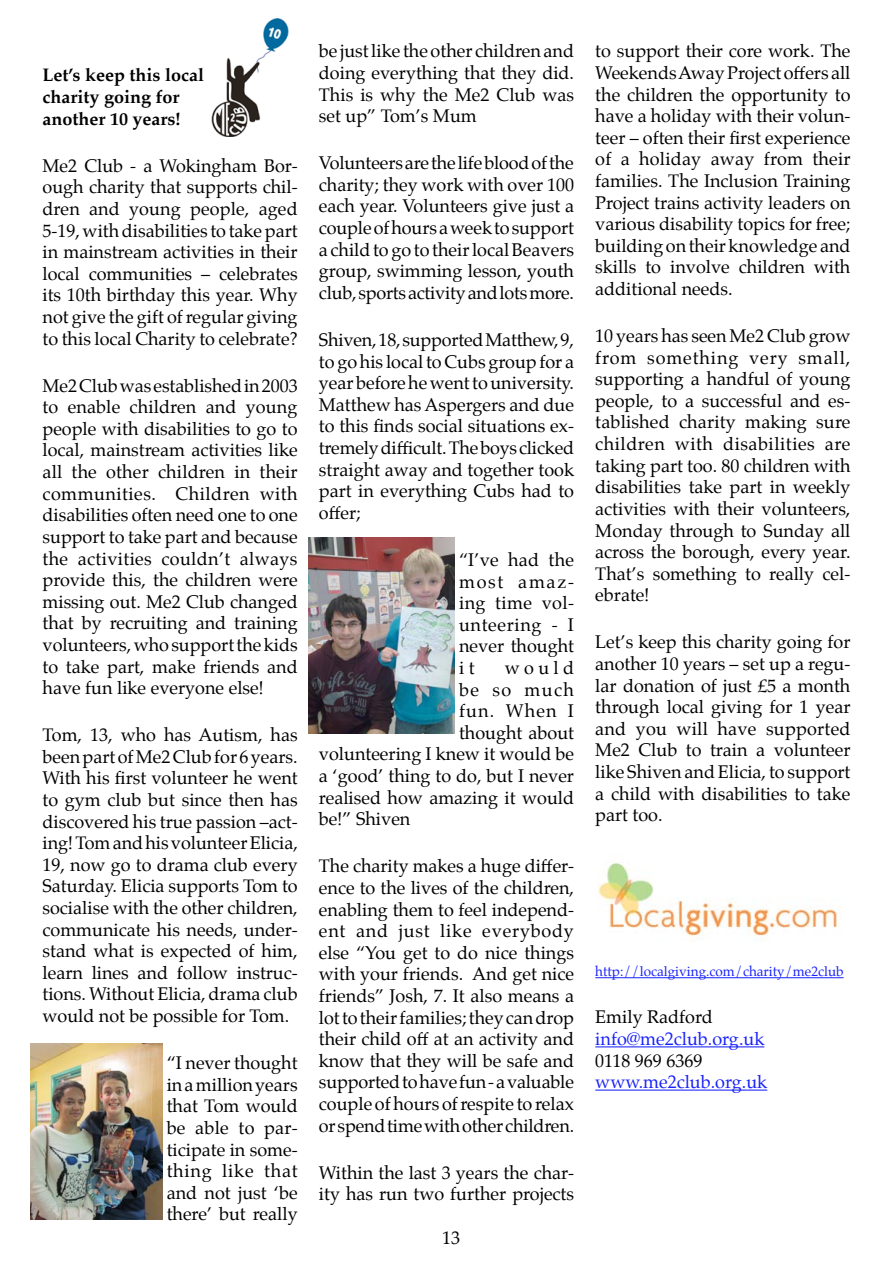
<style>
.page{position:relative;width:893px;height:1263px;background:#fff}
.page>*{position:absolute;margin:0;border:0;box-sizing:border-box;transform-origin:0 0}
.t1{font:18px/21.6px "Palatino";color:#000;text-align:justify}
.t2{font:700 18px/21.6px "Palatino";color:#000}
.t3{font:18px "Palatino";color:#1922fb}
.t4{font:13.5px "Palatino";color:#1922fb}
</style>
<div class="page">
<hr style="left:595px;top:977px;width:249px;height:1px;background:#1922fb">
<hr style="left:595px;top:1046px;width:169px;height:1px;background:#1922fb">
<hr style="left:595px;top:1089px;width:172px;height:1px;background:#1922fb">
<img style="left:211px;top:19px;width:78px;height:117px">
<img style="left:31px;top:1044px;width:131px;height:176px">
<img style="left:308px;top:538px;width:147px;height:195px">
<img style="left:598px;top:862px;width:243px;height:80px">
<p class="t2" style="left:43px;top:64px;width:163px">Let’s keep this local charity going for another 10 years!</p>
<p class="t1" style="left:43px;top:155px;width:257px">Me2 Club - a Wokingham Bor&shy;ough charity that supports chil&shy;dren and young people, aged 5-19, with disabilities to take part in mainstream activities in their local communities – celebrates its 10th birthday this year. Why not give the gift of regular giving to this local Charity to celebrate?</p>
<p class="t1" style="left:43px;top:375px;width:257px">Me2 Club was established in 2003 to enable children and young people with disabilities to go to local, mainstream activities like all the other children in their communities. Children with disabilities often need one to one support to take part and because the activities couldn’t always provide this, the children were missing out. Me2 Club changed that by recruiting and training volunteers, who support the kids to take part, make friends and have fun like everyone else!</p>
<p class="t1" style="left:43px;top:724px;width:257px">Tom, 13, who has Autism, has been part of Me2 Club for 6 years.<br>With his first volunteer he went to gym club but since then has discovered his true passion –act&shy;ing! Tom and his volunteer Elicia, 19, now go to drama club every Saturday. Elicia supports Tom to socialise with the other children, communicate his needs, under&shy;stand what is expected of him, learn lines and follow instruc&shy;tions. Without Elicia, drama club would not be possible for Tom.</p>
<p class="t1" style="left:167px;top:1052px;width:133px">“I never thought in a million years that Tom would be able to par&shy;ticipate in some&shy;thing like that and not just ‘be there’ but really</p>
<p class="t1" style="left:319px;top:40px;width:257px">be just like the other children and doing everything that they did.<br>This is why the Me2 Club was set up” Tom’s Mum</p>
<p class="t1" style="left:319px;top:152px;width:257px">Volunteers are the life blood of the charity; they work with over 100 each year. Volunteers give just a couple of hours a week to support a child to go to their local Beavers group, swimming lesson, youth club, sports activity and lots more.</p>
<p class="t1" style="left:319px;top:329px;width:257px">Shiven, 18, supported Matthew, 9, to go his local to Cubs group for a year before he went to university.<br>Matthew has Aspergers and due to this finds social situations ex&shy;tremely difficult. The boys clicked straight away and together took part in everything Cubs had to offer;</p>
<p class="t1" style="left:459px;top:549px;width:116px">“I’ve had the most amaz&shy;ing time vol&shy;unteering - I never thought it</p>
<p class="t1" style="left:505px;top:657px;width:71px">would</p>
<p class="t1" style="left:459px;top:678px;width:117px">be so much</p>
<p class="t1" style="left:459px;top:700px;width:116px">fun. When I</p>
<p class="t1" style="left:459px;top:722px;width:116px">thought about</p>
<p class="t1" style="left:319px;top:743px;width:257px">volunteering I knew it would be</p>
<p class="t1" style="left:319px;top:765px;width:257px">a ‘good’ thing to do, but I never</p>
<p class="t1" style="left:319px;top:786px;width:257px">realised how amazing it would</p>
<p class="t1" style="left:319px;top:808px;width:93px">be!” Shiven</p>
<p class="t1" style="left:319px;top:855px;width:257px">The charity makes a huge differ&shy;ence to the lives of the children, enabling them to feel independ&shy;ent and just like everybody else “You get to do nice things with your friends. And get nice friends” Josh, 7. It also means a lot to their families; they can drop their child off at an activity and know that they will be safe and supported to have fun - a valuable couple of hours of respite to relax or spend time with other children.</p>
<p class="t1" style="left:319px;top:1161px;width:257px">Within the last 3 years the char&shy;ity has run two further projects</p>
<p class="t1" style="left:442px;top:1227px;width:19px">13</p>
<p class="t1" style="left:595px;top:40px;width:257px">to support their core work. The Weekends Away Project offers all the children the opportunity to have a holiday with their volun&shy;teer – often their first experience of a holiday away from their families. The Inclusion Training Project trains activity leaders on various disability topics for free; building on their knowledge and skills to involve children with additional needs.</p>
<p class="t1" style="left:595px;top:325px;width:257px">10 years has seen Me2 Club grow from something very small, supporting a handful of young people, to a successful and es&shy;tablished charity making sure children with disabilities are taking part too. 80 children with disabilities take part in weekly activities with their volunteers, Monday through to Sunday all across the borough, every year.<br>That’s something to really cel&shy;ebrate!</p>
<p class="t1" style="left:595px;top:631px;width:257px">Let’s keep this charity going for another 10 years – set up a regu&shy;lar donation of just £5 a month through local giving for 1 year and you will have supported Me2 Club to train a volunteer like Shiven and Elicia, to support a child with disabilities to take part too.</p>
<p class="t4" style="left:595px;top:960px;width:250px">http://localgiving.com/charity/me2club</p>
<p class="t1" style="left:595px;top:1006px;width:119px">Emily Radford</p>
<p class="t3" style="left:595px;top:1024px;width:171px">info@me2club.org.uk</p>
<p class="t1" style="left:595px;top:1050px;width:109px">0118 969 6369</p>
<p class="t3" style="left:595px;top:1067px;width:173px">www.me2club.org.uk</p>
</div>
